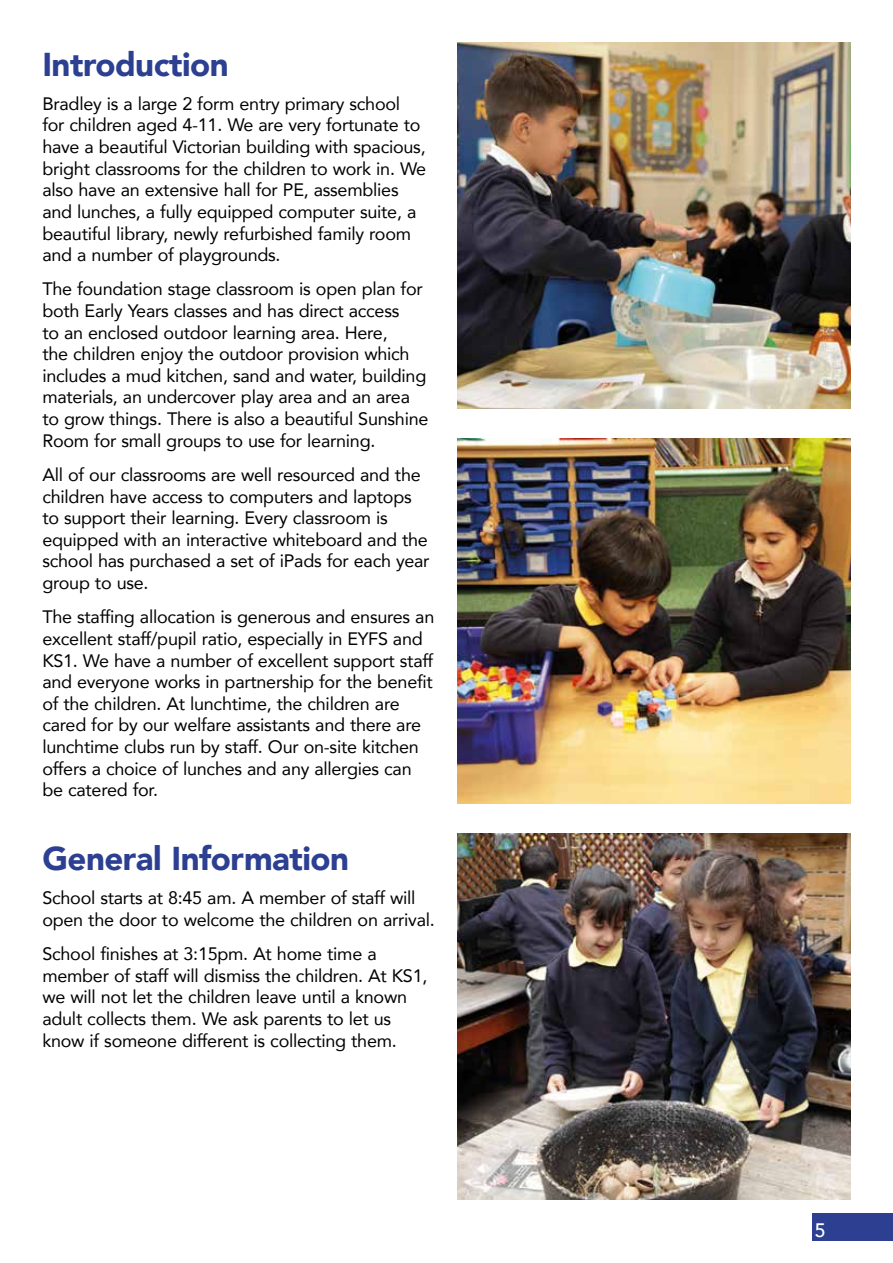
<style>
.page{position:relative;width:893px;height:1263px;background:#fff}
.page>*{position:absolute;margin:0;border:0;box-sizing:border-box;transform-origin:0 0}
.t1{font:900 33px "Avenir";letter-spacing:-.015em;color:#2c3f91}
.t2{font:500 19.5px "Avenir";color:#fff}
.t3{font:18px/21.6px "Avenir";letter-spacing:-.015em;color:#020203}
</style>
<div class="page">
<div style="left:812px;top:1213px;width:81px;height:28px;background:#2c3f91"></div>
<img style="left:457px;top:43px;width:393px;height:365px">
<img style="left:457px;top:438px;width:393px;height:366px">
<img style="left:457px;top:834px;width:393px;height:365px">
<h1 class="t1" style="left:42px;top:43px;width:188px">Introduction</h1>
<p class="t3" style="left:42px;top:93px;width:385px">Bradley is a large 2 form entry primary school for children aged 4-11. We are very fortunate to have a beautiful Victorian building with spacious, bright classrooms for the children to work in. We also have an extensive hall for PE, assemblies and lunches, a fully equipped computer suite, a beautiful library, newly refurbished family room and a number of playgrounds.</p>
<p class="t3" style="left:42px;top:279px;width:388px">The foundation stage classroom is open plan for both Early Years classes and has direct access<br>to an enclosed outdoor learning area. Here,<br>the children enjoy the outdoor provision which includes a mud kitchen, sand and water, building materials, an undercover play area and an area to grow things. There is also a beautiful Sunshine Room for small groups to use for learning.</p>
<p class="t3" style="left:42px;top:464px;width:389px">All of our classrooms are well resourced and the children have access to computers and laptops to support their learning. Every classroom is equipped with an interactive whiteboard and the school has purchased a set of iPads for each year group to use.</p>
<p class="t3" style="left:42px;top:607px;width:393px">The staffing allocation is generous and ensures an excellent staff/pupil ratio, especially in EYFS and KS1. We have a number of excellent support staff and everyone works in partnership for the benefit of the children. At lunchtime, the children are cared for by our welfare assistants and there are lunchtime clubs run by staff. Our on-site kitchen offers a choice of lunches and any allergies can be catered for.</p>
<h1 class="t1" style="left:42px;top:837px;width:308px">General Information</h1>
<p class="t3" style="left:42px;top:888px;width:394px">School starts at 8:45 am. A member of staff will open the door to welcome the children on arrival.</p>
<p class="t3" style="left:42px;top:943px;width:386px">School finishes at 3:15pm. At home time a member of staff will dismiss the children. At KS1, we will not let the children leave until a known adult collects them. We ask parents to let us know if someone different is collecting them.</p>
<p class="t2" style="left:815px;top:1217px;width:12px">5</p>
</div>
